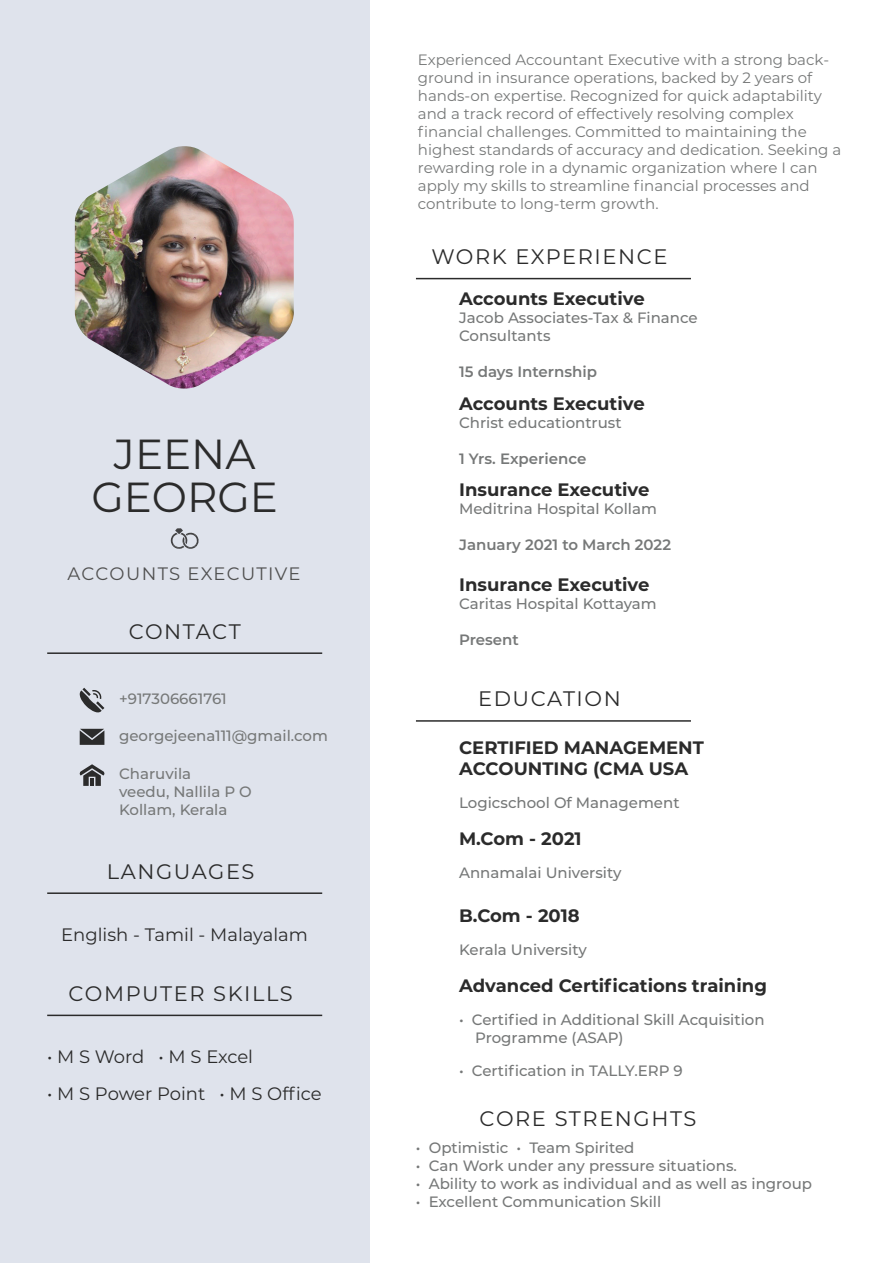
<style>
.page{position:relative;width:893px;height:1263px;background:#fff}
.page>*{position:absolute;margin:0;border:0;box-sizing:border-box;transform-origin:0 0}
.t1{font:42px/43.5px "Montserrat";color:#2b2b2b;text-align:center}
.t2{font:21px "Montserrat";letter-spacing:.075em;color:#2b2b2b}
.t3{font:700 18px/21.6px "Montserrat";color:#2b2b2b}
.t4{font:18px "Montserrat";color:#2b2b2b}
.t5{font:18px "Montserrat";letter-spacing:.065em;color:#505050}
.t6{font:500 15px/18px "Montserrat";color:#767878}
.t7{font:15px/18px "Montserrat";color:#767878}
.t8{font:600 15px "Montserrat";color:#767878}
</style>
<div class="page">
<div style="left:0;top:0;width:369px;height:1263px;background:#dfe3ec"></div>
<hr style="left:416px;top:278px;width:275px;height:1px;background:#2b2b2b">
<hr style="left:47px;top:892px;width:275px;height:2px;background:#2b2b2b">
<hr style="left:47px;top:1014px;width:275px;height:2px;background:#2b2b2b">
<hr style="left:416px;top:720px;width:275px;height:2px;background:#2b2b2b">
<hr style="left:47px;top:652px;width:275px;height:2px;background:#2b2b2b">
<svg style="left:80px;top:729px;width:24px;height:16px"></svg>
<svg style="left:79px;top:688px;width:25px;height:24px"></svg>
<svg style="left:79px;top:764px;width:26px;height:22px"></svg>
<svg style="left:171px;top:528px;width:28px;height:21px"></svg>
<img style="left:75px;top:146px;width:219px;height:243px">
<h1 class="t1" style="left:91px;top:430px;width:188px">JEENA<br>GEORGE</h1>
<p class="t5" style="left:68px;top:561px;width:235px">ACCOUNTS EXECUTIVE</p>
<h2 class="t2" style="left:129px;top:617px;width:114px">CONTACT</h2>
<p class="t6" style="left:119px;top:689px;width:109px">+917306661761</p>
<p class="t6" style="left:119px;top:726px;width:210px">georgejeena111@gmail.com</p>
<p class="t6" style="left:119px;top:764px;width:134px">Charuvila<br>veedu, Nallila P O<br>Kollam, Kerala</p>
<h2 class="t2" style="left:107px;top:857px;width:149px">LANGUAGES</h2>
<p class="t4" style="left:61px;top:922px;width:248px">English - Tamil - Malayalam</p>
<h2 class="t2" style="left:69px;top:979px;width:226px">COMPUTER SKILLS</h2>
<p class="t4" style="left:47px;top:1044px;width:207px">• M S Word • M S Excel</p>
<p class="t4" style="left:47px;top:1081px;width:276px">• M S Power Point • M S Office</p>
<p class="t7" style="left:418px;top:50px;width:425px">Experienced Accountant Executive with a strong back&shy;ground in insurance operations, backed by 2 years of hands-on expertise. Recognized for quick adaptability and a track record of effectively resolving complex financial challenges. Committed to maintaining the highest standards of accuracy and dedication. Seeking a rewarding role in a dynamic organization where I can apply my skills to streamline financial processes and contribute to long-term growth.</p>
<h2 class="t2" style="left:431px;top:242px;width:238px">WORK EXPERIENCE</h2>
<p class="t3" style="left:459px;top:287px;width:187px">Accounts Executive</p>
<p class="t6" style="left:459px;top:308px;width:240px">Jacob Associates-Tax &amp; Finance<br>Consultants</p>
<p class="t8" style="left:459px;top:361px;width:139px">15 days Internship</p>
<p class="t3" style="left:459px;top:391px;width:187px">Accounts Executive</p>
<p class="t6" style="left:459px;top:413px;width:164px">Christ educationtrust</p>
<p class="t8" style="left:459px;top:448px;width:129px">1 Yrs. Experience</p>
<p class="t3" style="left:459px;top:478px;width:192px">Insurance Executive</p>
<p class="t6" style="left:459px;top:499px;width:199px">Meditrina Hospital Kollam</p>
<p class="t8" style="left:459px;top:534px;width:213px">January 2021 to March 2022</p>
<p class="t3" style="left:459px;top:573px;width:192px">Insurance Executive</p>
<p class="t6" style="left:459px;top:594px;width:199px">Caritas Hospital Kottayam</p>
<p class="t8" style="left:459px;top:629px;width:61px">Present</p>
<h2 class="t2" style="left:478px;top:684px;width:144px">EDUCATION</h2>
<p class="t3" style="left:459px;top:736px;width:246px">CERTIFIED MANAGEMENT<br>ACCOUNTING (CMA USA</p>
<p class="t6" style="left:459px;top:793px;width:222px">Logicschool Of Management</p>
<p class="t3" style="left:459px;top:827px;width:124px">M.Com - 2021</p>
<p class="t6" style="left:459px;top:863px;width:164px">Annamalai University</p>
<p class="t3" style="left:459px;top:904px;width:122px">B.Com - 2018</p>
<p class="t6" style="left:459px;top:940px;width:129px">Kerala University</p>
<p class="t3" style="left:459px;top:974px;width:309px">Advanced Certifications training</p>
<p class="t6" style="left:475px;top:1010px;width:291px;text-indent:-16px">• Certified in Additional Skill Acquisition<br>Programme (ASAP)</p>
<p class="t6" style="left:459px;top:1061px;width:225px">• Certification in TALLY.ERP 9</p>
<h2 class="t2" style="left:480px;top:1104px;width:218px">CORE STRENGHTS</h2>
<p class="t6" style="left:416px;top:1137px;width:220px">• Optimistic • Team Spirited</p>
<p class="t6" style="left:416px;top:1155px;width:322px">• Can Work under any pressure situations.</p>
<p class="t6" style="left:416px;top:1173px;width:398px">• Ability to work as individual and as well as ingroup</p>
<p class="t6" style="left:416px;top:1191px;width:247px">• Excellent Communication Skill</p>
</div>
